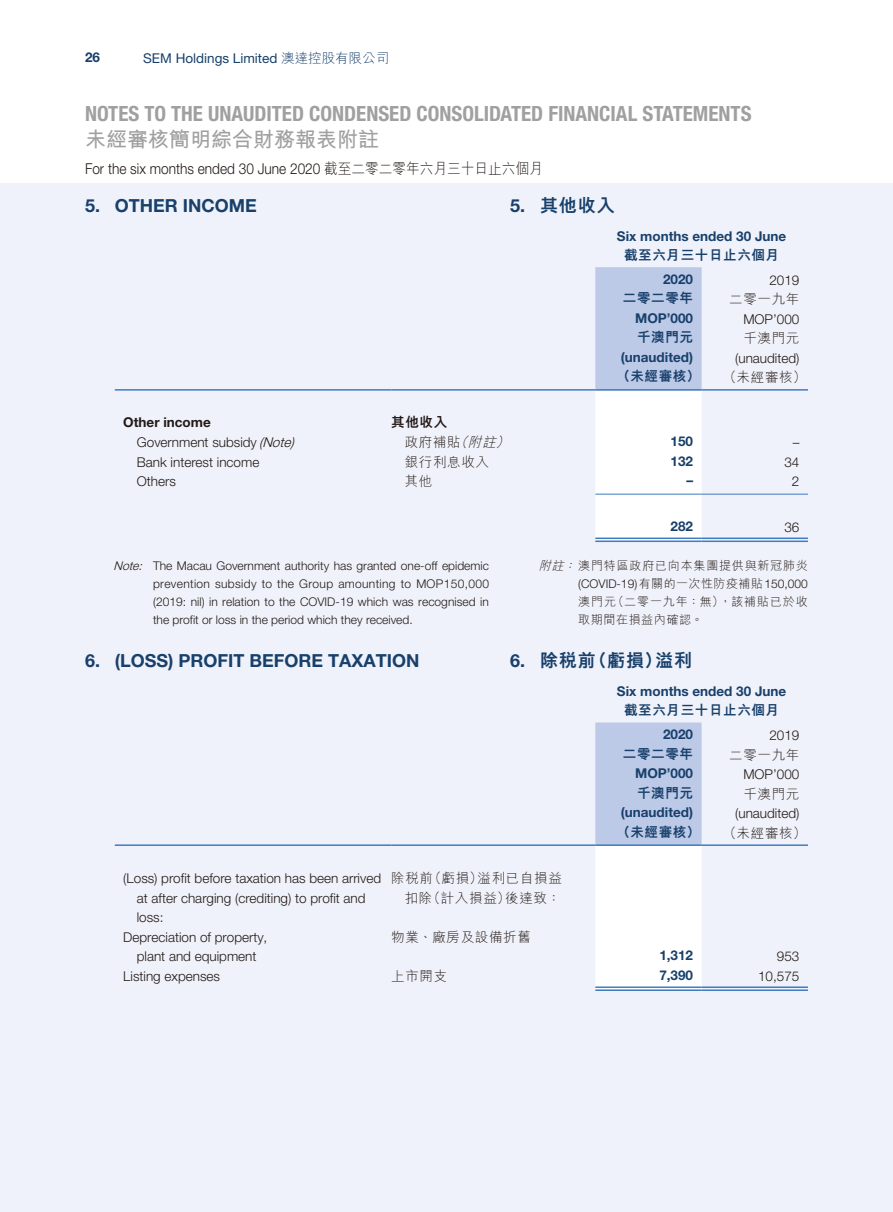
<style>
.page{position:relative;width:893px;height:1212px;background:#fff}
.page>*{position:absolute;margin:0;border:0;box-sizing:border-box;transform-origin:0 0}
.t1{font:700 condensed 21px "Helvetica Neue LT Std";color:#a0a0a1}
.t2{font:700 21px "M Hei HK";color:#a0a0a1}
.t3{font:700 18px "Helvetica Neue LT Std";color:#18406b}
.t4{font:800 18px "M Hei HK";letter-spacing:.05em;color:#18406b}
.t5{font:300 15px "Helvetica Neue LT Std";color:#231916;scale:.91 1}
.t6{font:300 13.5px/19.5px "Helvetica Neue LT Std";color:#231916}
.t7{font:700 13.5px "Helvetica Neue LT Std";color:#18406b}
.t8{font:300 13.5px/19.5px "M Hei HK";letter-spacing:.05em;color:#231916;text-align:right}
.t9{font:800 13.5px "M Hei HK";letter-spacing:.05em;color:#18406b}
.t10{font:13.5px "Helvetica Neue LT Std";color:#18406b}
.t11{font:700 13.5px "Helvetica Neue LT Std";color:#231916}
.t12{font:800 13.5px "M Hei HK";color:#231916}
.t13{font:300 12px/18px "Helvetica Neue LT Std";color:#231916;text-align:justify}
.t14{font:300 12px/18px "M Hei HK";letter-spacing:.065em;color:#231916}
.s1{font-family:"M Hei HK";font-weight:300}
.s2{font-family:"M Hei HK"}
.s3{font-family:"Helvetica Neue LT Std";font-weight:700}
.s4{font-style:italic}
</style>
<div class="page">
<div style="left:0;top:183px;width:893px;height:1029px;background:#eff2fa"></div>
<svg style="left:595px;top:267px;width:107px;height:270px"></svg>
<hr style="left:115px;top:389px;width:276px;height:2px;background:#3f7cc0">
<hr style="left:391px;top:389px;width:204px;height:2px;background:#3f7cc0">
<hr style="left:595px;top:389px;width:107px;height:2px;background:#3f7cc0">
<hr style="left:702px;top:389px;width:106px;height:2px;background:#3f7cc0">
<hr style="left:595px;top:494px;width:107px;height:1px;background:#3f7cc0">
<hr style="left:702px;top:494px;width:106px;height:1px;background:#3f7cc0">
<hr style="left:595px;top:537px;width:107px;height:2px;background:#3f7cc0">
<hr style="left:595px;top:540px;width:107px;height:2px;background:#3f7cc0">
<hr style="left:702px;top:537px;width:106px;height:2px;background:#3f7cc0">
<hr style="left:702px;top:540px;width:106px;height:2px;background:#3f7cc0">
<svg style="left:595px;top:722px;width:107px;height:267px"></svg>
<hr style="left:115px;top:844px;width:276px;height:2px;background:#3f7cc0">
<hr style="left:391px;top:844px;width:204px;height:2px;background:#3f7cc0">
<hr style="left:595px;top:844px;width:107px;height:2px;background:#3f7cc0">
<hr style="left:702px;top:844px;width:106px;height:2px;background:#3f7cc0">
<hr style="left:595px;top:986px;width:107px;height:2px;background:#3f7cc0">
<hr style="left:595px;top:989px;width:107px;height:2px;background:#3f7cc0">
<hr style="left:702px;top:986px;width:106px;height:2px;background:#3f7cc0">
<hr style="left:702px;top:989px;width:106px;height:2px;background:#3f7cc0">
<p class="t7" style="left:85px;top:49px;width:17px">26</p>
<p class="t10" style="left:143px;top:50px;width:248px">SEM Holdings Limited <span class="s1">澳達控股有限公司</span></p>
<h1 class="t1" style="left:85px;top:101px;width:668px">NOTES TO THE UNAUDITED CONDENSED CONSOLIDATED FINANCIAL STATEMENTS</h1>
<h1 class="t2" style="left:85px;top:124px;width:295px">未經審核簡明綜合財務報表附註</h1>
<p class="t5" style="left:85px;top:159px;width:504px">For the six months ended 30 June 2020 <span class="s2">截至二零二零年六月三十日止六個月</span></p>
<h2 class="t3" style="left:85px;top:194px;width:173px">5. OTHER INCOME</h2>
<h2 class="t4" style="left:510px;top:196px;width:106px"><span class="s3">5.</span> 其他收入</h2>
<p class="t7" style="left:617px;top:227px;width:171px">Six months ended 30 June</p>
<p class="t9" style="left:624px;top:248px;width:157px">截至六月三十日止六個月</p>
<p class="t7" style="left:663px;top:271px;width:32px">2020</p>
<p class="t6" style="left:769px;top:270px;width:32px">2019</p>
<p class="t9" style="left:623px;top:292px;width:72px">二零二零年</p>
<p class="t8" style="left:729px;top:290px;width:72px">二零一九年</p>
<p class="t7" style="left:635px;top:310px;width:60px">MOP’000</p>
<p class="t6" style="left:743px;top:309px;width:58px">MOP’000</p>
<p class="t9" style="left:637px;top:331px;width:58px">千澳門元</p>
<p class="t8" style="left:743px;top:329px;width:58px">千澳門元</p>
<p class="t7" style="left:621px;top:349px;width:74px">(unaudited)</p>
<p class="t6" style="left:735px;top:348px;width:66px">(unaudited)</p>
<p class="t9" style="left:617px;top:370px;width:85px">（未經審核）</p>
<p class="t8" style="left:723px;top:368px;width:85px">（未經審核）</p>
<p class="t11" style="left:123px;top:414px;width:89px">Other income</p>
<p class="t12" style="left:391px;top:415px;width:58px">其他收入</p>
<p class="t6" style="left:137px;top:433px;width:159px">Government subsidy <span class="s4">(Note)</span></p>
<p class="t8" style="left:405px;top:432px;width:109px">政府補貼<span class="s4">（附註）</span></p>
<p class="t7" style="left:671px;top:433px;width:24px">150</p>
<p class="t6" style="left:793px;top:433px;width:8px">–</p>
<p class="t6" style="left:137px;top:452px;width:124px">Bank interest income</p>
<p class="t8" style="left:405px;top:452px;width:86px">銀行利息收入</p>
<p class="t7" style="left:671px;top:453px;width:24px">132</p>
<p class="t6" style="left:784px;top:452px;width:17px">34</p>
<p class="t6" style="left:137px;top:471px;width:41px">Others</p>
<p class="t8" style="left:405px;top:471px;width:29px">其他</p>
<p class="t7" style="left:686px;top:472px;width:8px">–</p>
<p class="t6" style="left:792px;top:471px;width:9px">2</p>
<p class="t7" style="left:671px;top:517px;width:24px">282</p>
<p class="t6" style="left:784px;top:517px;width:17px">36</p>
<p class="t13" style="left:153px;top:557px;width:337px;text-indent:-39px"><span class="s4">Note:</span> The Macau Government authority has granted one-off epidemic prevention subsidy to the Group amounting to MOP150,000 (2019: nil) in relation to the COVID-19 which was recognised in the profit or loss in the period which they received.</p>
<h2 class="t3" style="left:85px;top:649px;width:336px">6. (LOSS) PROFIT BEFORE TAXATION</h2>
<p class="t7" style="left:617px;top:683px;width:171px">Six months ended 30 June</p>
<p class="t9" style="left:624px;top:704px;width:157px">截至六月三十日止六個月</p>
<p class="t7" style="left:663px;top:726px;width:32px">2020</p>
<p class="t6" style="left:769px;top:725px;width:32px">2019</p>
<p class="t9" style="left:623px;top:747px;width:72px">二零二零年</p>
<p class="t8" style="left:729px;top:745px;width:72px">二零一九年</p>
<p class="t7" style="left:635px;top:765px;width:60px">MOP’000</p>
<p class="t6" style="left:743px;top:764px;width:58px">MOP’000</p>
<p class="t9" style="left:637px;top:786px;width:58px">千澳門元</p>
<p class="t8" style="left:743px;top:784px;width:58px">千澳門元</p>
<p class="t7" style="left:621px;top:804px;width:74px">(unaudited)</p>
<p class="t6" style="left:735px;top:803px;width:66px">(unaudited)</p>
<p class="t9" style="left:617px;top:825px;width:85px">（未經審核）</p>
<p class="t8" style="left:723px;top:823px;width:85px">（未經審核）</p>
<p class="t6" style="left:137px;top:868px;width:246px;text-indent:-13px">(Loss) profit before taxation has been arrived at after charging (crediting) to profit and loss:</p>
<p class="t8" style="left:391px;top:868px;width:172px">除稅前（虧損）溢利已自損益扣除（計入損益）後達致：</p>
<p class="t6" style="left:123px;top:927px;width:146px;text-align:center">Depreciation of property, plant and equipment</p>
<p class="t8" style="left:391px;top:927px;width:141px">物業、廠房及設備折舊</p>
<p class="t14" style="left:539px;top:556px;width:271px"><span class="s4">附註：</span>澳門特區政府已向本集團提供與新冠肺炎</p>
<p class="t13" style="left:578px;top:574px;width:231px">(COVID-19)<span class="s2">有關的一次性防疫補貼</span>150,000</p>
<p class="t14" style="left:578px;top:592px;width:231px">澳門元（二零一九年：無），該補貼已於收取期間在損益內確認。</p>
<h2 class="t4" style="left:510px;top:651px;width:183px"><span class="s3">6.</span> 除稅前（虧損）溢利</h2>
<p class="t7" style="left:659px;top:947px;width:35px">1,312</p>
<p class="t6" style="left:777px;top:946px;width:24px">953</p>
<p class="t6" style="left:123px;top:966px;width:98px">Listing expenses</p>
<p class="t8" style="left:391px;top:966px;width:58px">上市開支</p>
<p class="t7" style="left:659px;top:966px;width:35px">7,390</p>
<p class="t6" style="left:758px;top:966px;width:43px">10,575</p>
</div>
